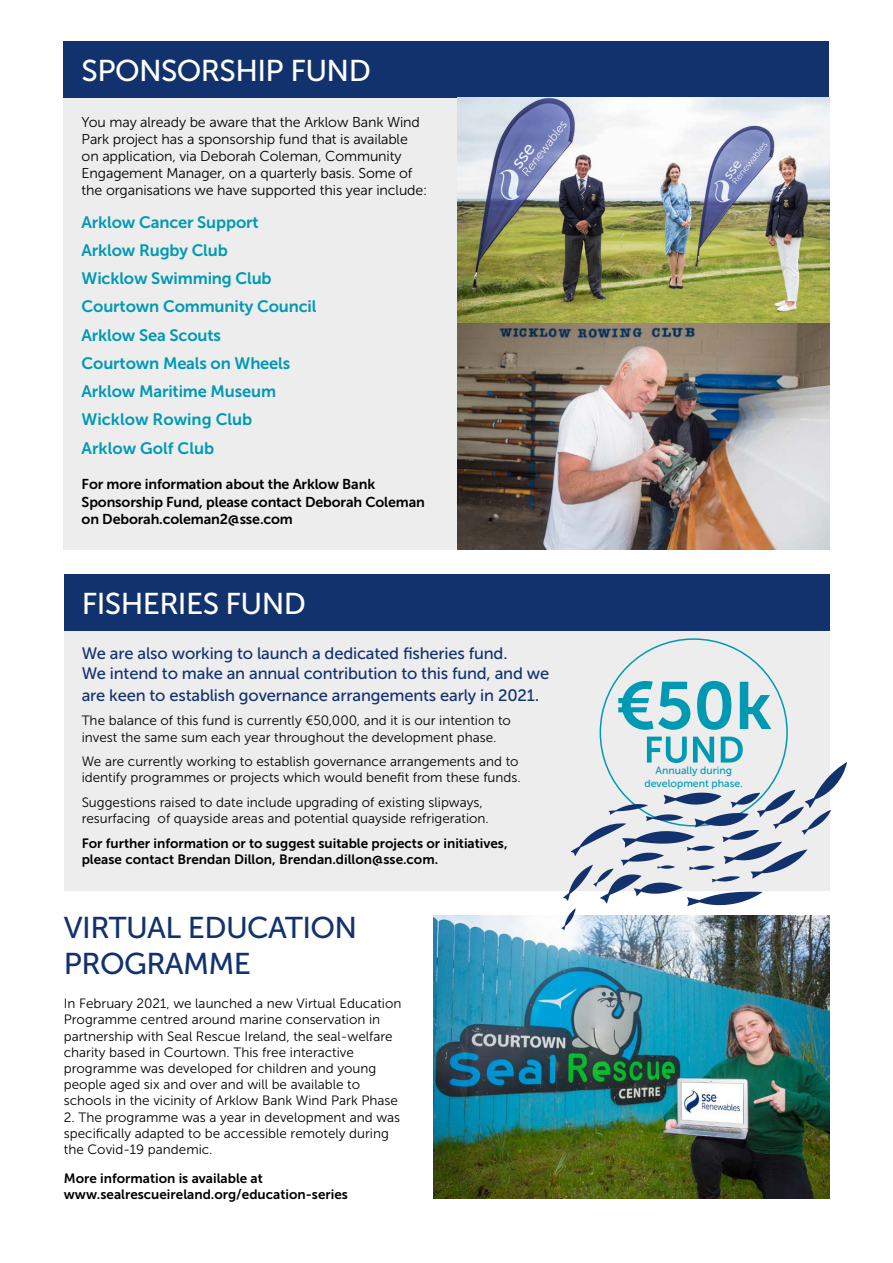
<style>
.page{position:relative;width:893px;height:1263px;background:#fff}
.page>*{position:absolute;margin:0;border:0;box-sizing:border-box;transform-origin:0 0}
.t1{font:30px "Museo Sans 500";letter-spacing:-.02em;color:#fff}
.t2{font:30px/36px "Museo Sans 500";letter-spacing:-.02em;color:#12326e}
.t3{font:16.5px/28.2px "Museo Sans 700";letter-spacing:-.01em;color:#0099b3}
.t4{font:16.5px/19.8px "Museo Sans 500";letter-spacing:-.01em;color:#12326e}
.t5{font:14.25px/17.1px "Museo Sans 300";letter-spacing:-.01em;color:#000}
.t6{font:14.25px/17.1px "Museo Sans 700";letter-spacing:-.01em;color:#000}
.t7{font:13.5px/16.2px "Museo Sans 300";color:#000}
.t8{font:13.5px/16.2px "Museo Sans 700";color:#000}
.t9{font:10.5px/12px "Museo Sans 500";color:#0099b3;text-align:center}
.s1{font-size:18px}
</style>
<div class="page">
<div style="left:64px;top:50px;width:765px;height:500px;background:#ededed"></div>
<div style="left:64px;top:41px;width:765px;height:56px;background:#12326e"></div>
<img style="left:457px;top:97px;width:372px;height:453px">
<img style="left:434px;top:916px;width:395px;height:282px">
<div style="left:64px;top:583px;width:765px;height:308px;background:#ededed"></div>
<div style="left:64px;top:575px;width:765px;height:56px;background:#12326e"></div>
<svg style="left:618px;top:681px;width:153px;height:49px"></svg>
<svg style="left:561px;top:737px;width:286px;height:193px"></svg>
<h1 class="t1" style="left:82px;top:54px;width:291px">SPONSORSHIP FUND</h1>
<p class="t5" style="left:82px;top:114px;width:347px">You may already be aware that the Arklow Bank Wind Park project has a sponsorship fund that is available on application, via Deborah Coleman, Community Engagement Manager, on a quarterly basis. Some of the organisations we have supported this year include:</p>
<p class="t3" style="left:82px;top:208px;width:236px">Arklow Cancer Support<br>Arklow Rugby Club<br>Wicklow Swimming Club<br>Courtown Community Council<br>Arklow Sea Scouts<br>Courtown Meals on Wheels<br>Arklow Maritime Museum<br>Wicklow Rowing Club<br>Arklow Golf Club</p>
<p class="t6" style="left:82px;top:476px;width:345px">For more information about the Arklow Bank<br>Sponsorship Fund, please contact Deborah Coleman on Deborah.coleman2@sse.com</p>
<h1 class="t1" style="left:82px;top:587px;width:226px">FISHERIES FUND</h1>
<p class="t4" style="left:82px;top:644px;width:469px">We are also working to launch a dedicated fisheries fund.<br>We intend to make an annual contribution to this fund, and we</p>
<p class="t4" style="left:82px;top:685px;width:459px">are keen to establish governance arrangements early in 2021<span class="s1">.</span></p>
<p class="t7" style="left:82px;top:713px;width:431px">The balance of this fund is currently €50,000, and it is our intention to invest the same sum each year throughout the development phase.</p>
<p class="t7" style="left:82px;top:753px;width:441px">We are currently working to establish governance arrangements and to identify programmes or projects which would benefit from these funds.</p>
<p class="t7" style="left:82px;top:794px;width:409px">Suggestions raised to date include upgrading of existing slipways, resurfacing of quayside areas and potential quayside refrigeration.</p>
<p class="t8" style="left:82px;top:835px;width:427px">For further information or to suggest suitable projects or initiatives, please contact Brendan Dillon, Brendan.dillon@sse.com.</p>
<h1 class="t2" style="left:64px;top:910px;width:295px">VIRTUAL EDUCATION<br>PROGRAMME</h1>
<p class="t7" style="left:64px;top:995px;width:339px">In February 2021, we launched a new Virtual Education Programme centred around marine conservation in partnership with Seal Rescue Ireland, the seal-welfare charity based in Courtown. This free interactive programme was developed for children and young people aged six and over and will be available to schools in the vicinity of Arklow Bank Wind Park Phase</p>
<p class="t7" style="left:64px;top:1109px;width:338px">2. The programme was a year in development and was specifically adapted to be accessible remotely during the Covid-19 pandemic.</p>
<p class="t8" style="left:64px;top:1170px;width:286px">More information is available at www.sealrescueireland.org/education-series</p>
<p class="t9" style="left:644px;top:765px;width:100px">Annually during development phase.</p>
</div>
